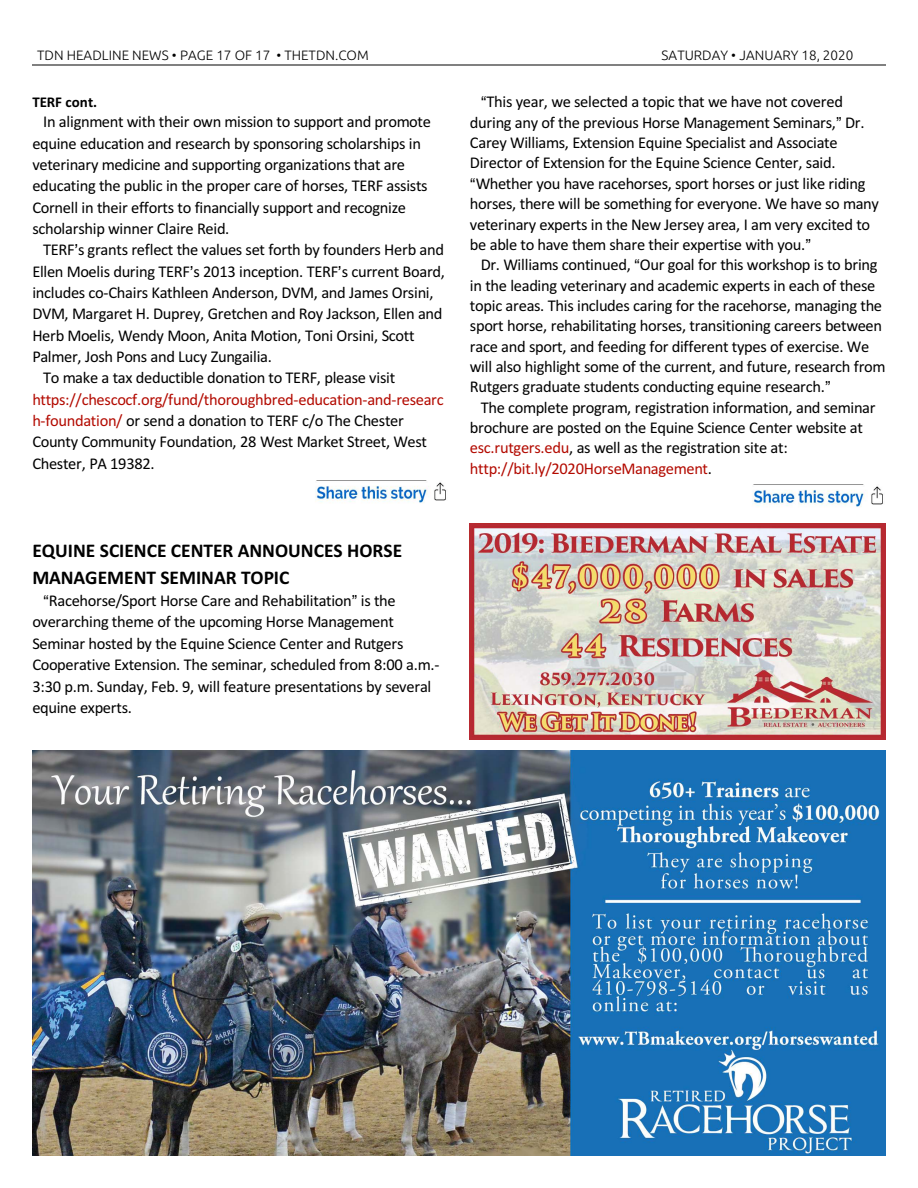
<style>
.page{position:relative;width:918px;height:1188px;background:#fff}
.page>*{position:absolute;margin:0;border:0;box-sizing:border-box;transform-origin:0 0}
.t1{font:700 19.5px/26.1px "Calibri";color:#000}
.t2{font:16.5px/21.3px "Calibri";letter-spacing:-.02em;color:#000}
.t3{font:16.5px "Calibri";letter-spacing:-.02em;color:#b30a00}
.t4{font:700 15px "Calibri";color:#000}
.t5{font:300 13.5px "Ubuntu";color:#000}
.s1{color:#b30a00}
.s2{color:#000}
</style>
<div class="page">
<hr style="left:32px;top:64px;width:853px;height:1px;background:#808080">
<svg style="left:470px;top:739px;width:415px;height:12px"></svg>
<img style="left:32px;top:751px;width:854px;height:405px">
<img style="left:470px;top:523px;width:416px;height:216px">
<img style="left:315px;top:480px;width:131px;height:23px">
<img style="left:752px;top:484px;width:131px;height:23px">
<p class="t5" style="left:37px;top:49px;width:333px">TDN HEADLINE NEWS • PAGE 17 OF 17 • THETDN.COM</p>
<p class="t5" style="left:662px;top:49px;width:193px">SATURDAY • JANUARY 18, 2020</p>
<p class="t4" style="left:32px;top:95px;width:66px">TERF cont.</p>
<p class="t2" style="left:32px;top:113px;width:400px;text-indent:11px">In alignment with their own mission to support and promote equine education and research by sponsoring scholarships in veterinary medicine and supporting organizations that are educating the public in the proper care of horses, TERF assists Cornell in their efforts to financially support and recognize scholarship winner Claire Reid.</p>
<p class="t2" style="left:43px;top:241px;width:402px">TERF s grants reflect the values set forth by founders Herb and</p>
<p class="t2" style="left:32px;top:262px;width:414px">Ellen Moelis during TERF s 2013 inception. TERF s current Board,</p>
<p class="t2" style="left:32px;top:283px;width:403px">includes co-Chairs Kathleen Anderson, DVM, and James Orsini,</p>
<p class="t2" style="left:32px;top:305px;width:412px">DVM, Margaret H. Duprey, Gretchen and Roy Jackson, Ellen and</p>
<p class="t2" style="left:32px;top:326px;width:384px">Herb Moelis, Wendy Moon, Anita Motion, Toni Orsini, Scott</p>
<p class="t2" style="left:32px;top:347px;width:241px">Palmer, Josh Pons and Lucy Zungailia.</p>
<p class="t2" style="left:43px;top:369px;width:354px">To make a tax deductible donation to TERF, please visit</p>
<p class="t2" style="left:32px;top:390px;width:413px"><span class="s1">https://chescocf.org/fund/thoroughbred-education-and-researc h-foundation/</span> or send a donation to TERF c/o The Chester County Community Foundation, 28 West Market Street, West Chester, PA 19382.</p>
<p class="t2" style="left:486px;top:93px;width:358px">This year, we selected a topic that we have not covered</p>
<p class="t2" style="left:470px;top:113px;width:396px">during any of the previous Horse Management Seminars, Dr.</p>
<p class="t2" style="left:470px;top:133px;width:369px">Carey Williams, Extension Equine Specialist and Associate</p>
<p class="t2" style="left:470px;top:154px;width:367px">Director of Extension for the Equine Science Center, said.</p>
<p class="t2" style="left:476px;top:174px;width:391px">Whether you have racehorses, sport horses or just like riding</p>
<p class="t2" style="left:470px;top:194px;width:411px">horses, there will be something for everyone. We have so many</p>
<p class="t2" style="left:470px;top:215px;width:402px">veterinary experts in the New Jersey area, I am very excited to</p>
<p class="t2" style="left:470px;top:235px;width:337px">be able to have them share their expertise with you.</p>
<p class="t2" style="left:481px;top:255px;width:399px">Dr. Williams continued, Our goal for this workshop is to bring</p>
<p class="t2" style="left:470px;top:276px;width:407px">in the leading veterinary and academic experts in each of these</p>
<p class="t2" style="left:470px;top:296px;width:414px">topic areas. This includes caring for the racehorse, managing the</p>
<p class="t2" style="left:470px;top:316px;width:414px">sport horse, rehabilitating horses, transitioning careers between</p>
<p class="t2" style="left:470px;top:337px;width:401px">race and sport, and feeding for different types of exercise. We</p>
<p class="t2" style="left:470px;top:357px;width:417px">will also highlight some of the current, and future, research from</p>
<p class="t2" style="left:470px;top:377px;width:356px">Rutgers graduate students conducting equine research.</p>
<p class="t2" style="left:481px;top:398px;width:396px">The complete program, registration information, and seminar</p>
<p class="t2" style="left:470px;top:418px;width:395px">brochure are posted on the Equine Science Center website at</p>
<p class="t2" style="left:470px;top:438px;width:319px"><span class="s1">esc.rutgers.edu</span>, as well as the registration site at:</p>
<p class="t3" style="left:470px;top:461px;width:244px">http://bit.ly/2020HorseManagement<span class="s2">.</span></p>
<p class="t1" style="left:32px;top:540px;width:371px">EQUINE SCIENCE CENTER ANNOUNCES HORSE<br>MANAGEMENT SEMINAR TOPIC</p>
<p class="t2" style="left:32px;top:591px;width:408px;text-indent:16px">Racehorse/Sport Horse Care and Rehabilitation is the overarching theme of the upcoming Horse Management Seminar hosted by the Equine Science Center and Rutgers Cooperative Extension. The seminar, scheduled from 8:00 a.m.- 3:30 p.m. Sunday, Feb. 9, will feature presentations by several equine experts.</p>
</div>
